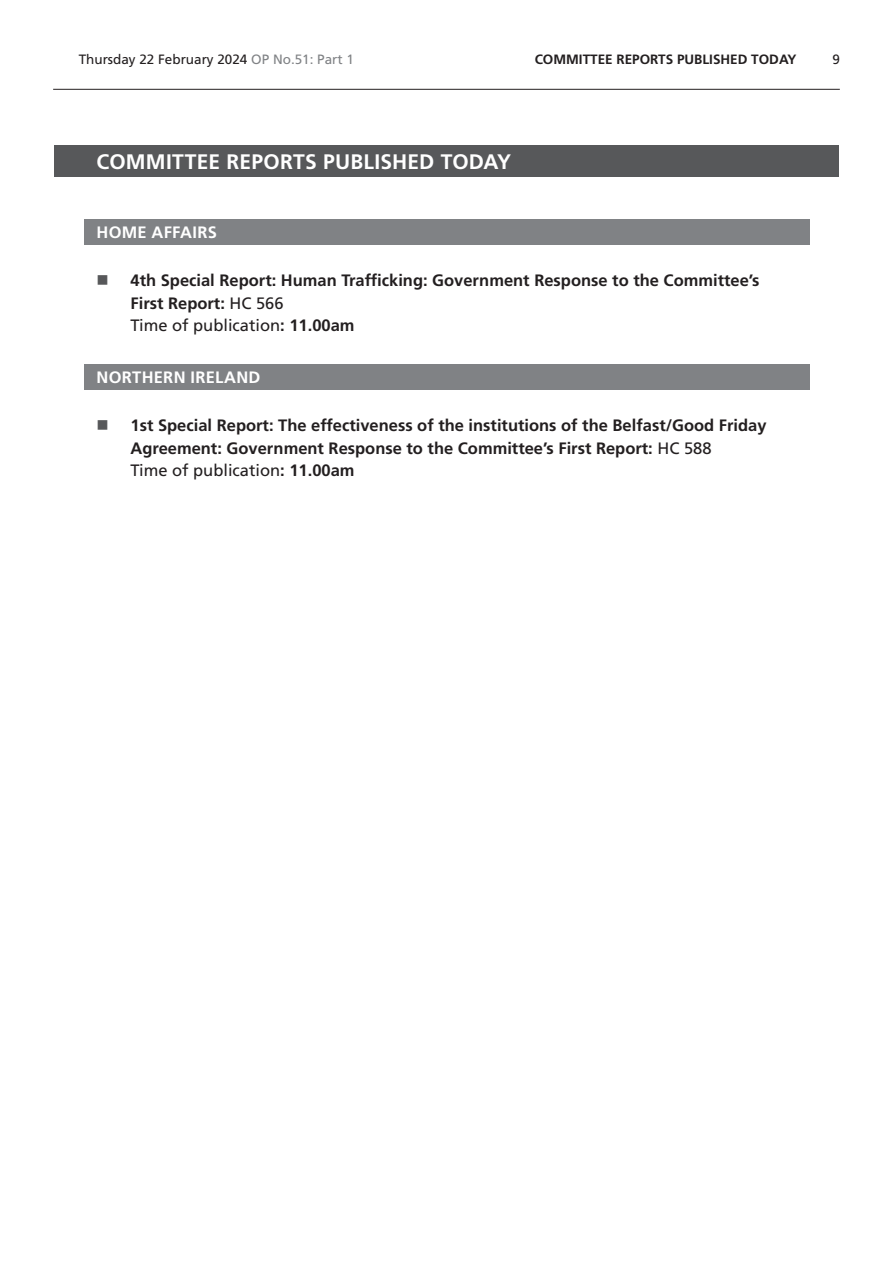
<style>
.page{position:relative;width:893px;height:1263px;background:#fff}
.page>*{position:absolute;margin:0;border:0;box-sizing:border-box;transform-origin:0 0}
.Heading1Grey{font:700 21px "Frutiger LT Std";letter-spacing:.01em;color:#fff}
.t1{font:700 16.5px/22.5px "Frutiger LT Std";color:#231f20}
.Heading2Grey{font:700 16.5px "Frutiger LT Std";letter-spacing:.015em;color:#fff}
.t2{font:13.5px "Frutiger LT Std";color:#231f20}
.t3{font:700 13.5px "Frutiger LT Std";color:#231f20}
.s1{color:#808285}
.s2{font-weight:400}
</style>
<div class="page">
<hr style="left:53px;top:89px;width:787px;height:1px;background:#231f20">
<div style="left:54px;top:146px;width:785px;height:31px;background:#57585a"></div>
<div style="left:84px;top:219px;width:725px;height:25px;background:#808285"></div>
<div style="left:84px;top:365px;width:725px;height:25px;background:#808285"></div>
<p class="t2" style="left:79px;top:52px;width:277px">Thursday 22 February 2024 <span class="s1">OP No.51: Part 1</span></p>
<p class="t3" style="left:535px;top:52px;width:28px">Committee</p>
<p class="t3" style="left:616px;top:52px;width:42px">Reports</p>
<p class="t3" style="left:677px;top:52px;width:17px">Published</p>
<p class="t3" style="left:751px;top:52px;width:28px">Today</p>
<p class="t2" style="left:832px;top:52px;width:9px">9</p>
<h2 class="Heading1Grey" style="left:97px;top:149px;width:416px">COMMITTEE REPORTS PUBLISHED TODAY</h2>
<h2 class="Heading2Grey" style="left:97px;top:223px;width:122px">HOME AFFAIRS</h2>
<p class="t1" style="left:131px;top:269px;width:630px">4th Special Report: Human Trafficking: Government Response to the Committee’s<br>First Report: <span class="s2">HC 566<br>Time of publication</span>: 11.00am</p>
<h2 class="Heading2Grey" style="left:97px;top:368px;width:166px">NORTHERN IRELAND</h2>
<p class="t1" style="left:131px;top:414px;width:638px">1st Special Report: The effectiveness of the institutions of the Belfast/Good Friday<br>Agreement: Government Response to the Committee’s First Report: <span class="s2">HC 588<br>Time of publication</span>: 11.00am</p>
</div>
